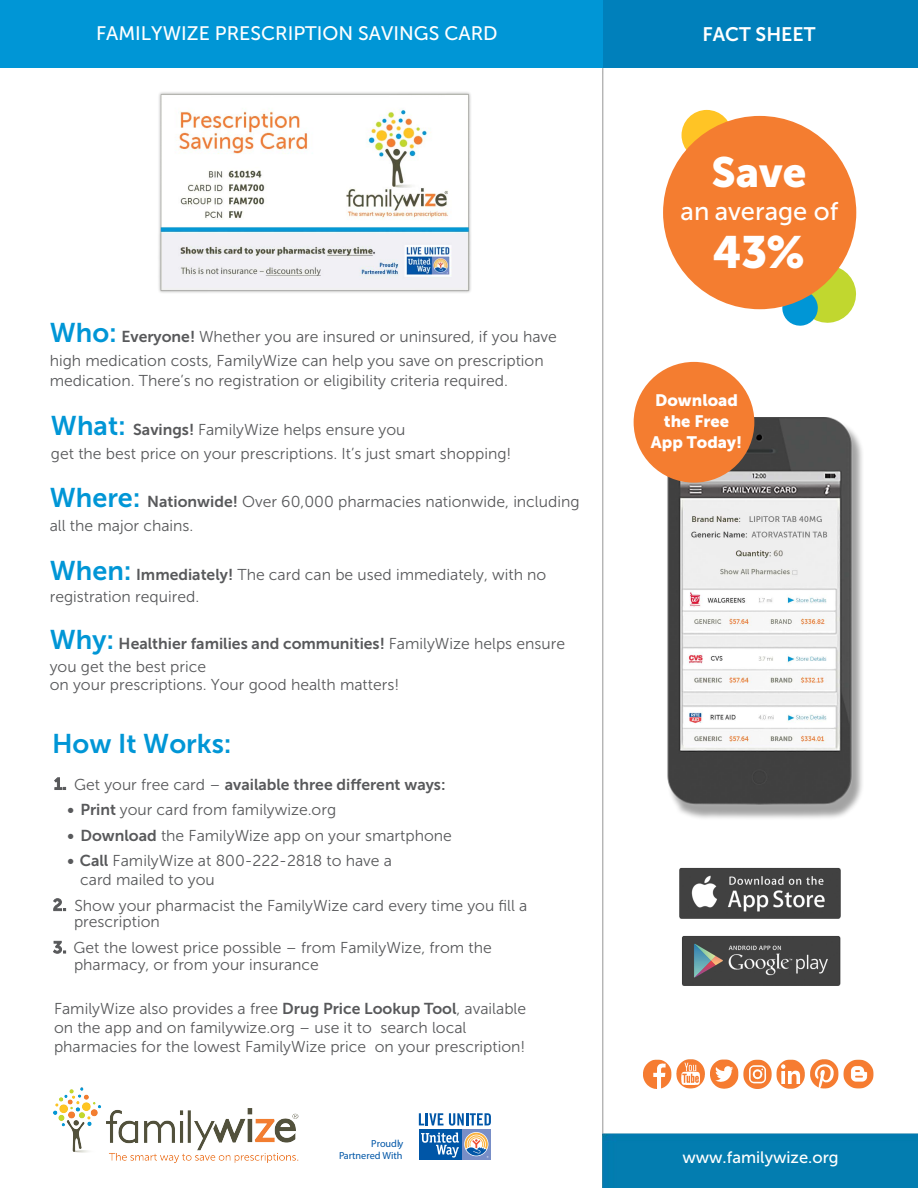
<style>
.page{position:relative;width:918px;height:1188px;background:#fff}
.page>*{position:absolute;margin:0;border:0;box-sizing:border-box;transform-origin:0 0}
.t1{font:45px "Museo Sans 900";color:#fff}
.t2{font:42px "Museo Sans 900";color:#fff}
.t3{font:27px "Museo Sans 700";color:#0096d6}
.t4{font:25.5px "Museo Sans 500";color:#fff}
.t5{font:19.5px "Museo Sans 500";color:#fff}
.t6{font:19.5px "Museo Sans 700";color:#fff}
.t7{font:16.5px/21.5px "Museo Sans 900";color:#fff;text-align:center}
.t8{font:16.5px "Museo Sans 500";color:#fff}
.t9{font:15.75px/18.6px "Museo Sans 300";color:#58595b}
.t10{font:15.75px "Museo Sans 700";color:#58595b}
.t11{font:700 10.2px/12.1px "Meta Plus";color:#0056a7;text-align:right}
.s1{font-family:"Museo Sans 700";font-size:27px;color:#0096d6}
.s2{font-family:"Museo Sans 700"}
.s3{font-size:27px;color:#0096d6}
.s4{font-family:"Museo Sans 300"}
.s5{font-size:16.5px}
.s6{font-family:"Museo Sans 700";font-size:16.5px}
</style>
<div class="page">
<div style="left:0;top:0;width:609px;height:68px;background:#0096d6"></div>
<div style="left:603px;top:0;width:315px;height:68px;background:#0080bb"></div>
<svg style="left:419px;top:1113px;width:72px;height:13px"></svg>
<div style="left:462px;top:1129px;width:29px;height:31px;background:#788ec7"></div>
<svg style="left:464px;top:1132px;width:24px;height:24px"></svg>
<div style="left:419px;top:1129px;width:43px;height:31px;background:#0056a7"></div>
<svg style="left:421px;top:1133px;width:38px;height:25px"></svg>
<svg style="left:465px;top:1133px;width:24px;height:25px"></svg>
<svg style="left:781px;top:264px;width:75px;height:62px"></svg>
<div style="left:682px;top:110px;width:50px;height:50px;background:#ffc425;border-radius:50%"></div>
<div style="left:663px;top:116px;width:193px;height:193px;background:#f47d30;border-radius:50%"></div>
<img style="left:602px;top:68px;width:2px;height:1064px">
<div style="left:602px;top:1132px;width:316px;height:56px;background:#037db0"></div>
<img style="left:666px;top:410px;width:196px;height:408px">
<div style="left:634px;top:362px;width:120px;height:121px;background:#f47d30;border-radius:50%"></div>
<img style="left:643px;top:1060px;width:230px;height:29px">
<img style="left:53px;top:1087px;width:246px;height:76px">
<img style="left:158px;top:92px;width:313px;height:201px">
<img style="left:679px;top:867px;width:162px;height:52px">
<img style="left:682px;top:935px;width:159px;height:51px">
<p class="t5" style="left:96px;top:23px;width:403px">FAMILYWIZE PRESCRIPTION SAVINGS CARD</p>
<p class="t9" style="left:50px;top:325px;width:509px;line-height:23.9px"><span class="s1">Who:</span> <span class="s2">Everyone!</span> Whether you are insured or uninsured, if you have high medication costs, FamilyWize can help you save on prescription</p>
<p class="t9" style="left:50px;top:371px;width:460px">medication. There’s no registration or eligibility criteria required.</p>
<p class="t9" style="left:51px;top:418px;width:462px;line-height:23.5px"><span class="s1">What:</span> <span class="s2">Savings!</span> FamilyWize helps ensure you<br>get the best price on your prescriptions. It’s just smart shopping!</p>
<p class="t9" style="left:50px;top:490px;width:531px;line-height:23.5px"><span class="s1">Where:</span> <span class="s2">Nationwide!</span> Over 60,000 pharmacies nationwide, including all the major chains.</p>
<p class="t9" style="left:50px;top:563px;width:498px;line-height:22px"><span class="s1">When:</span> <span class="s2">Immediately!</span> The card can be used immediately, with no registration required.</p>
<p class="t10" style="left:50px;top:635px;width:517px"><span class="s3">Why:</span> Healthier families and communities! <span class="s4">FamilyWize helps ensure</span></p>
<p class="t9" style="left:50px;top:657px;width:351px">you get the best price<br>on your prescriptions. Your good health matters!</p>
<h3 class="t3" style="left:52px;top:729px;width:181px">How It Works:</h3>
<p class="t10" style="left:54px;top:775px;width:393px"><span class="s5">1.</span> <span class="s4">Get your free card –</span> available three different ways:</p>
<p class="t9" style="left:67px;top:801px;width:270px"><span class="s2">• Print</span> your card from familywize.org</p>
<p class="t9" style="left:67px;top:826px;width:386px"><span class="s2">• Download</span> the FamilyWize app on your smartphone</p>
<p class="t9" style="left:80px;top:852px;width:313px;text-indent:-13px"><span class="s2">• Call</span> FamilyWize at 800-222-2818 to have a card mailed to you</p>
<p class="t9" style="left:74px;top:897px;width:455px;line-height:16.8px;text-indent:-21px"><span class="s6">2.</span> Show your pharmacist the FamilyWize card every time you fill a prescription</p>
<p class="t9" style="left:74px;top:939px;width:419px;line-height:17.2px;text-indent:-21px"><span class="s6">3.</span> Get the lowest price possible – from FamilyWize, from the pharmacy, or from your insurance</p>
<p class="t9" style="left:54px;top:1000px;width:474px">FamilyWize also provides a free <span class="s2">Drug Price Lookup Tool</span>, available on the app and on familywize.org – use it to search local pharmacies for the lowest FamilyWize price on your prescription!</p>
<p class="t11" style="left:339px;top:1137px;width:66px">Proudly<br>Partnered With</p>
<p class="t6" style="left:702px;top:23px;width:115px">FACT SHEET</p>
<h2 class="t2" style="left:711px;top:148px;width:97px">Save</h2>
<h3 class="t4" style="left:681px;top:197px;width:159px">an average of</h3>
<h1 class="t1" style="left:713px;top:227px;width:94px">43%</h1>
<p class="t7" style="left:651px;top:389px;width:93px">Download the Free<br>App Today!</p>
<p class="t8" style="left:682px;top:1149px;width:158px">www.familywize.org</p>
</div>
